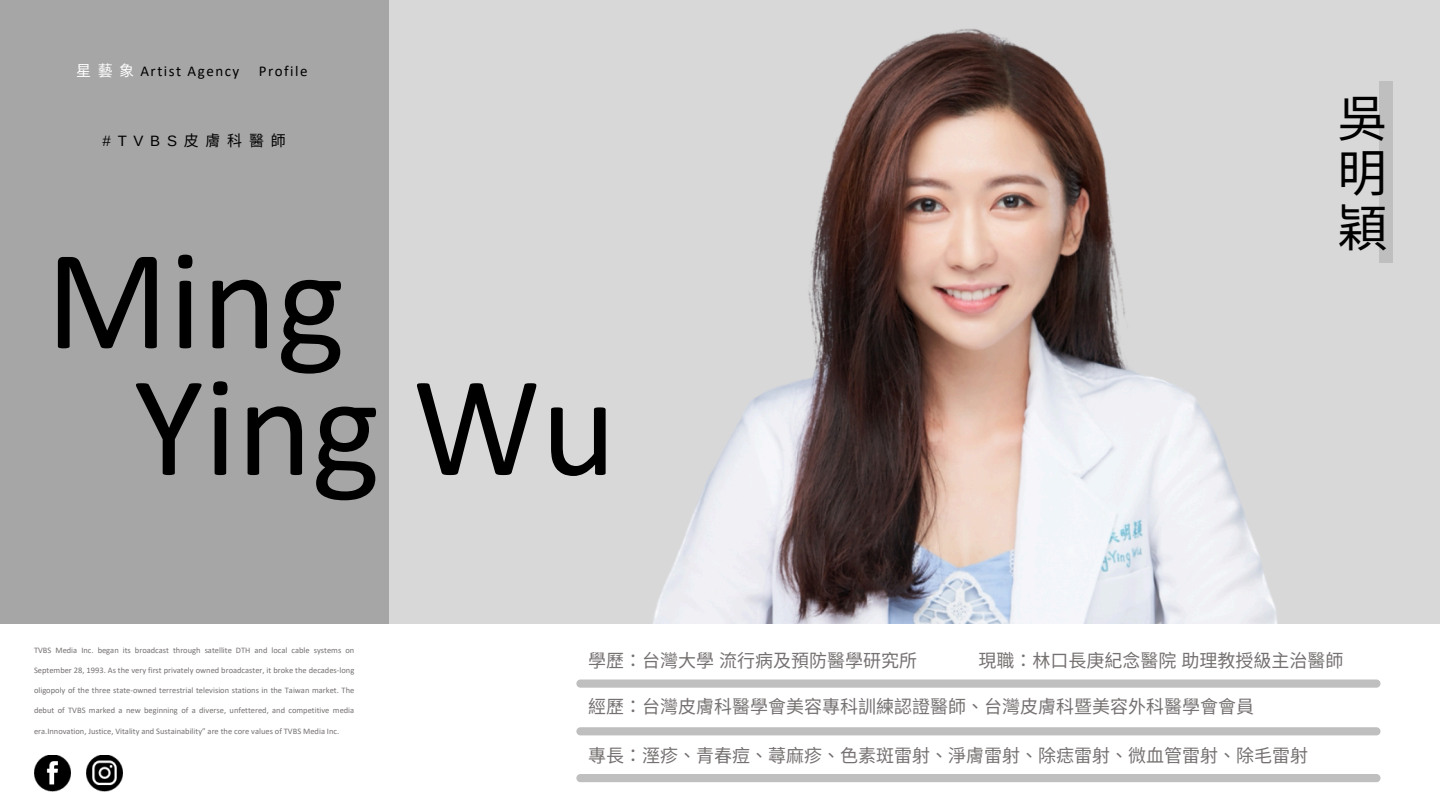
<style>
.page{position:relative;width:1440px;height:810px;background:#fff}
.page>*{position:absolute;margin:0;border:0;box-sizing:border-box;transform-origin:0 0}
.t1{font:144px "Calibri";color:#000}
.t2{font:50px/55px "Noto Sans CJ Ksc";color:#000;text-align:justify}
.t3{font:18px "Noto Sans CJ Ksc";color:#767171}
.t4{font:15px "Calibri";letter-spacing:.1em;color:#000}
.t5{font:15px "Arimo";color:#000}
.t6{font:8.5px "Calibri";color:#767171}
.s1{font-family:"Noto Sans CJ Ksc";color:#fff}
.s2{font-family:"Noto Sans CJ Ksc"}
</style>
<div class="page">
<img style="left:374px;top:0;width:1066px;height:624px">
<div style="left:0;top:0;width:388px;height:623px;background:#a6a6a6"></div>
<div style="left:1379px;top:81px;width:13px;height:181px;background:#bfbfbf"></div>
<img style="left:34px;top:756px;width:36px;height:36px">
<img style="left:87px;top:756px;width:36px;height:36px">
<div style="left:576px;top:680px;width:805px;height:8px;background:#bfbfbf;border-radius:4px"></div>
<div style="left:576px;top:727px;width:805px;height:8px;background:#bfbfbf;border-radius:4px"></div>
<div style="left:576px;top:774px;width:805px;height:8px;background:#bfbfbf;border-radius:4px"></div>
<h1 class="t4" style="left:76px;top:64px;width:165px"><span class="s1">星藝象</span> Artist Agency</h1>
<p class="t4" style="left:259px;top:64px;width:50px">Profile</p>
<p class="t5" style="left:103px;top:132px;width:185px">#TVBS<span class="s2">皮膚科醫師</span></p>
<h2 class="t1" style="left:46px;top:240px;width:301px">Ming</h2>
<h1 class="t1" style="left:134px;top:367px;width:484px">Ying Wu</h1>
<p class="t2" style="left:1337px;top:88px;width:51px">吳明穎</p>
<p class="t6" style="left:34px;top:646px;width:322px">TVBS Media Inc. began its broadcast through satellite DTH and local cable systems on</p>
<p class="t6" style="left:34px;top:667px;width:322px">September 28, 1993. As the very first privately owned broadcaster, it broke the decades-long</p>
<p class="t6" style="left:34px;top:687px;width:322px">oligopoly of the three state-owned terrestrial television stations in the Taiwan market. The</p>
<p class="t6" style="left:34px;top:707px;width:322px">debut of TVBS marked a new beginning of a diverse, unfettered, and competitive media</p>
<p class="t6" style="left:34px;top:727px;width:307px">era.Innovation, Justice, Vitality and Sustainability” are the core values of TVBS Media Inc.</p>
<h3 class="t3" style="left:588px;top:646px;width:331px">學歷： 台灣大學流行病及預防醫學研究所</h3>
<h3 class="t3" style="left:978px;top:646px;width:366px">現職： 林口長庚紀念醫院助理教授級主治醫師</h3>
<h3 class="t3" style="left:588px;top:692px;width:667px">經歷： 台灣皮膚科醫學會美容專科訓練認證醫師、 台灣皮膚科暨美容外科醫學會會員</h3>
<h3 class="t3" style="left:588px;top:741px;width:720px">專長： 溼疹、 青春痘、 蕁麻疹、 色素斑雷射、 淨膚雷射、 除痣雷射、 微血管雷射、 除毛雷射</h3>
</div>
